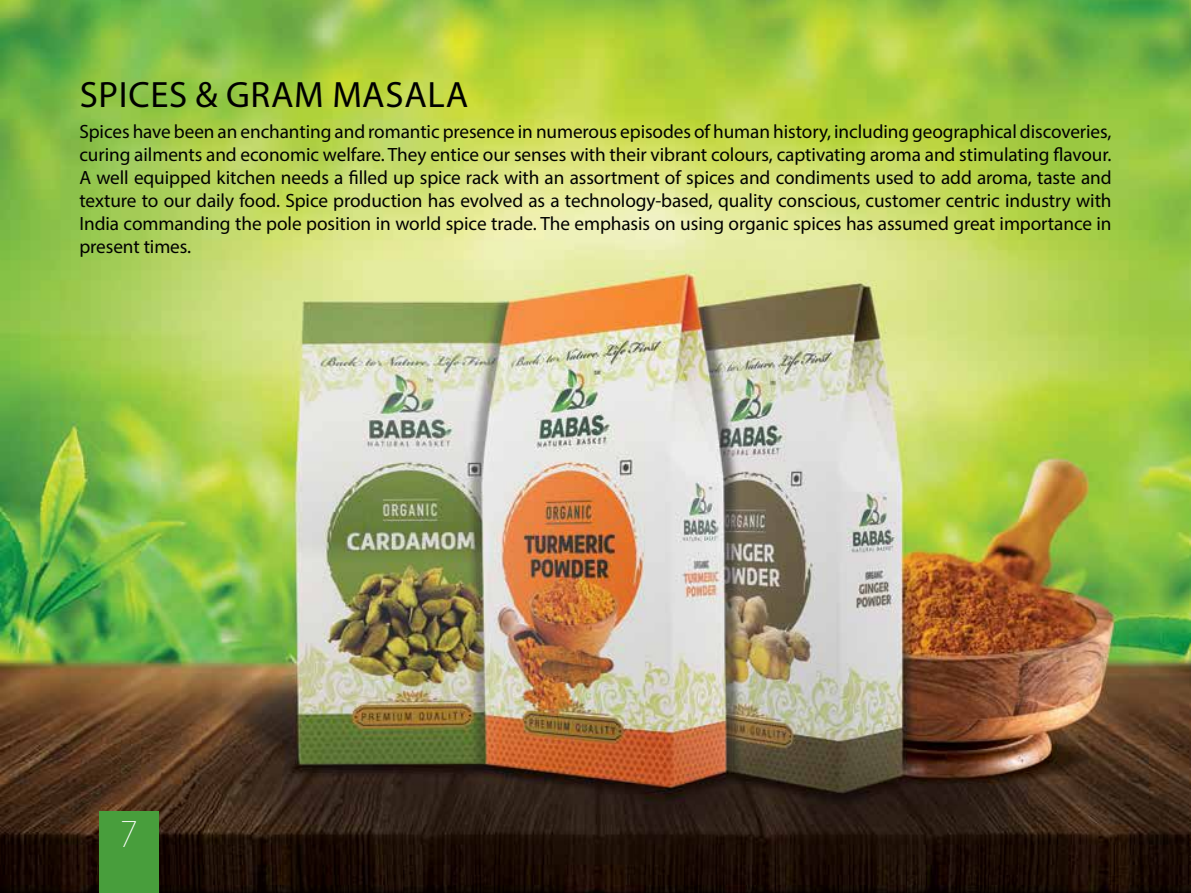
<style>
.page{position:relative;width:1191px;height:893px;background:#fff}
.page>*{position:absolute;margin:0;border:0;box-sizing:border-box;transform-origin:0 0}
.t1{font:36.75px "Myriad Pro";letter-spacing:.02em;color:#000}
.t2{font:200 35px "ITC Avant Garde Std";color:#fff}
.t3{font:19.25px/23.1px "Myriad Pro";letter-spacing:-.005em;color:#000;text-align:justify}
</style>
<div class="page">
<img style="left:0;top:0;width:1191px;height:893px">
<div style="left:99px;top:811px;width:59px;height:82px;background:#489e3c"></div>
<h1 class="t1" style="left:80px;top:72px;width:347px">spices &amp; gram masala</h1>
<p class="t3" style="left:79px;top:119px;width:1033px">Spices have been an enchanting and romantic presence in numerous episodes of human history, including geographical discoveries, curing ailments and economic welfare. They entice our senses with their vibrant colours, captivating aroma and stimulating flavour.<br>A well equipped kitchen needs a filled up spice rack with an assortment of spices and condiments used to add aroma, taste and texture to our daily food. Spice production has evolved as a technology-based, quality conscious, customer centric industry with India commanding the pole position in world spice trade. The emphasis on using organic spices has assumed great importance in present times.</p>
<h2 class="t2" style="left:119px;top:814px;width:21px">7</h2>
</div>
